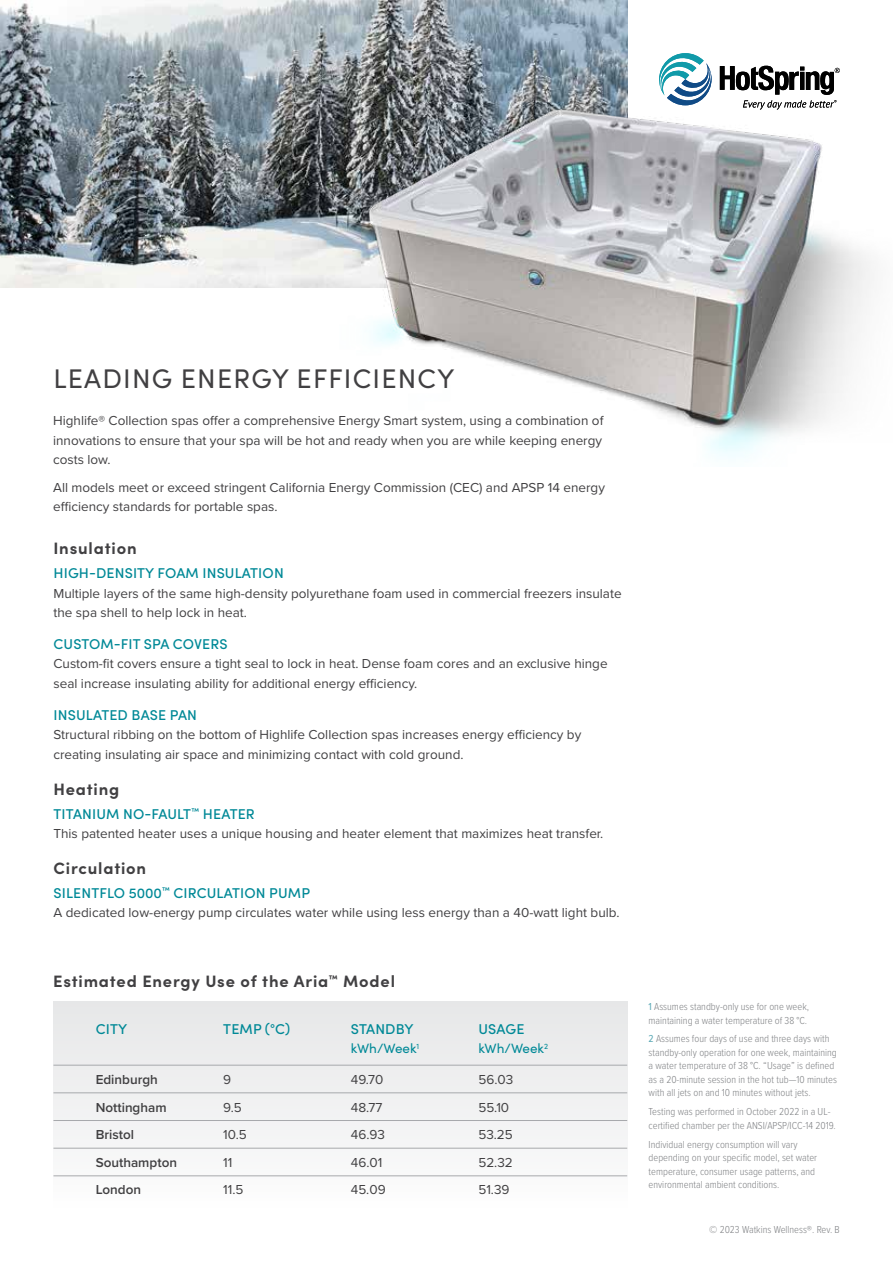
<style>
.page{position:relative;width:893px;height:1263px;background:#fff}
.page>*{position:absolute;margin:0;border:0;box-sizing:border-box;transform-origin:0 0}
.t1{font:27px "Sofia Pro";letter-spacing:.045em;color:#414042}
.t2{font:700 16.5px "Sofia Pro";letter-spacing:.05em;color:#414042}
.t3{font:500 14.25px "Sofia Pro";letter-spacing:.01em;color:#008997}
.t4{font:13.5px/27.5px "Proxima Nova";color:#414042}
.t5{font:600 13.5px/27.5px "Proxima Nova";color:#414042}
.t6{font:13.5px "Sofia Pro";color:#008997}
.t7{font:300 10.5px/13.5px "Proxima Nova Cond";color:#808285}
.s1{font-weight:400;color:#56a6b3}
</style>
<div class="page">
<div style="left:53px;top:1002px;width:574px;height:208px;background:#f1f1f2"></div>
<hr style="left:53px;top:1065px;width:574px;height:1px;background:#a7a9ac">
<hr style="left:53px;top:1092px;width:574px;height:1px;background:#a7a9ac">
<hr style="left:53px;top:1120px;width:574px;height:1px;background:#a7a9ac">
<hr style="left:53px;top:1148px;width:574px;height:1px;background:#a7a9ac">
<hr style="left:53px;top:1175px;width:574px;height:1px;background:#a7a9ac">
<img style="left:0;top:0;width:627px;height:287px">
<svg style="left:663px;top:53px;width:45px;height:12px"></svg>
<img style="left:278px;top:65px;width:596px;height:393px">
<h1 class="t1" style="left:53px;top:358px;width:402px">LEADING ENERGY EFFICIENCY</h1>
<p class="t4" style="left:53px;top:410px;width:552px;line-height:19.5px;text-align:justify">Highlife® Collection spas offer a comprehensive Energy Smart system, using a combination of innovations to ensure that your spa will be hot and ready when you are while keeping energy costs low.</p>
<p class="t4" style="left:53px;top:477px;width:553px;line-height:19.5px">All models meet or exceed stringent California Energy Commission (CEC) and APSP 14 energy efficiency standards for portable spas.</p>
<p class="t2" style="left:53px;top:535px;width:85px">Insulation</p>
<p class="t3" style="left:54px;top:562px;width:232px">HIGH-DENSITY FOAM INSULATION</p>
<p class="t4" style="left:53px;top:583px;width:570px;line-height:19.5px">Multiple layers of the same high-density polyurethane foam used in commercial freezers insulate the spa shell to help lock in heat.</p>
<p class="t3" style="left:54px;top:633px;width:175px">CUSTOM-FIT SPA COVERS</p>
<p class="t4" style="left:53px;top:654px;width:556px;line-height:19.5px">Custom-fit covers ensure a tight seal to lock in heat. Dense foam cores and an exclusive hinge seal increase insulating ability for additional energy efficiency.</p>
<p class="t3" style="left:54px;top:704px;width:145px">INSULATED BASE PAN</p>
<p class="t4" style="left:53px;top:725px;width:529px;line-height:19.5px">Structural ribbing on the bottom of Highlife Collection spas increases energy efficiency by creating insulating air space and minimizing contact with cold ground.</p>
<p class="t2" style="left:53px;top:776px;width:67px">Heating</p>
<p class="t3" style="left:54px;top:803px;width:203px">TITANIUM NO-FAULT<sup>™</sup> HEATER</p>
<p class="t4" style="left:53px;top:819px;width:551px">This patented heater uses a unique housing and heater element that maximizes heat transfer.</p>
<p class="t2" style="left:53px;top:855px;width:94px">Circulation</p>
<p class="t3" style="left:54px;top:882px;width:258px">SILENTFLO 5000<sup>™</sup> CIRCULATION PUMP</p>
<p class="t4" style="left:53px;top:898px;width:568px">A dedicated low-energy pump circulates water while using less energy than a 40-watt light bulb.</p>
<p class="t2" style="left:53px;top:968px;width:343px">Estimated Energy Use of the Aria<sup>™</sup> Model</p>
<p class="t3" style="left:96px;top:1018px;width:33px">CITY</p>
<p class="t5" style="left:96px;top:1066px;width:83px">Edinburgh<br>Nottingham<br>Bristol<br>Southampton<br>London</p>
<p class="t3" style="left:223px;top:1018px;width:68px">TEMP (°C)</p>
<p class="t4" style="left:223px;top:1065px;width:25px">9<br>9.5<br>10.5<br>11<br>11.5</p>
<p class="t3" style="left:351px;top:1018px;width:64px">STANDBY</p>
<p class="t6" style="left:351px;top:1038px;width:70px">kWh/Week<sup>1</sup></p>
<p class="t4" style="left:351px;top:1065px;width:36px">49.70<br>48.77<br>46.93<br>46.01<br>45.09</p>
<p class="t3" style="left:478px;top:1018px;width:47px">USAGE</p>
<p class="t6" style="left:478px;top:1038px;width:71px">kWh/Week<sup>2</sup></p>
<p class="t4" style="left:478px;top:1065px;width:36px">56.03<br>55.10<br>53.25<br>52.32<br>51.39</p>
<p class="t7" style="left:649px;top:999px;width:162px"><span class="s1">1</span> Assumes standby-only use for one week, maintaining a water temperature of 38 °C.</p>
<p class="t7" style="left:649px;top:1031px;width:190px"><span class="s1">2</span> Assumes four days of use and three days with standby-only operation for one week, maintaining a water temperature of 38 °C. “Usage” is defined as a 20-minute session in the hot tub—10 minutes with all jets on and 10 minutes without jets.</p>
<p class="t7" style="left:649px;top:1104px;width:189px">Testing was performed in October 2022 in a UL&shy;certified chamber per the ANSI/APSP/ICC-14 2019.</p>
<p class="t7" style="left:649px;top:1137px;width:170px">Individual energy consumption will vary depending on your specific model, set water temperature, consumer usage patterns, and environmental ambient conditions.</p>
<p class="t7" style="left:709px;top:1222px;width:132px">© 2023 Watkins Wellness®. Rev. B</p>
</div>
